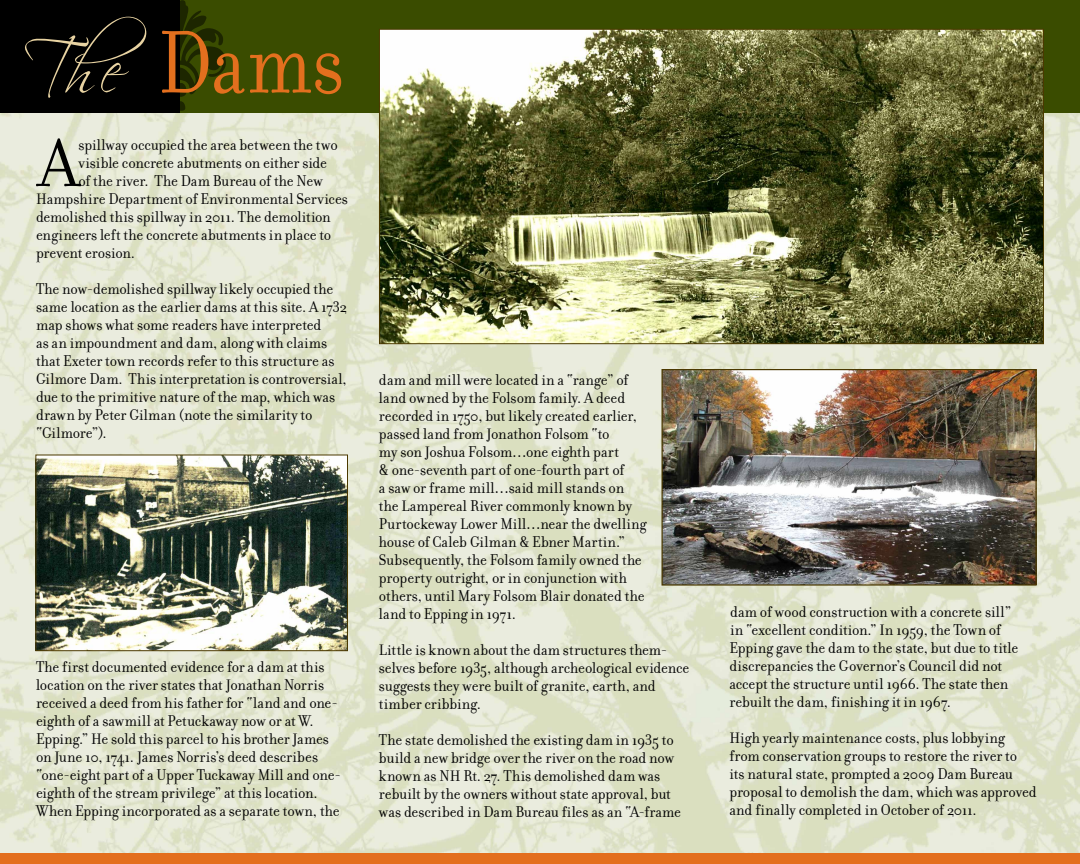
<style>
.page{position:relative;width:1080px;height:864px;background:#fff}
.page>*{position:absolute;margin:0;border:0;box-sizing:border-box;transform-origin:0 0}
.t1{font:95.85px "Filosofia";color:#e36f1e;scale:.86 1}
.t2{font:72.3px "Filosofia";color:#000;scale:.95 1}
.t3{font:16.5px/18px "Filosofia";color:#000;scale:.95 1}
.s1{font-family:"Scriptina";font-size:67.6px;color:#e8d3a2}
.s2{color:#000}
</style>
<div class="page">
<img style="left:0;top:113px;width:1080px;height:741px">
<div style="left:166px;top:0;width:914px;height:113px;background:#3a4c00"></div>
<div style="left:0;top:0;width:179px;height:113px;background:#000"></div>
<img style="left:381px;top:31px;width:661px;height:311px">
<img style="left:663px;top:371px;width:372px;height:213px">
<div style="left:661px;top:369px;width:376px;height:217px;border:1px solid #4b3900"></div>
<img style="left:37px;top:456px;width:309px;height:193px">
<div style="left:35px;top:454px;width:313px;height:197px;border:1px solid #4b3900"></div>
<div style="left:0;top:854px;width:1080px;height:10px;background:#e36f1e"></div>
<h1 class="t1" style="left:23px;top:10px;width:375px"><span class="s1">The</span><span class="s2">▲</span>Dams</h1>
<h2 class="t2" style="left:39px;top:124px;width:44px">A</h2>
<p class="t3" style="left:78px;top:136px;width:275px">spillway occupied the area between the two</p>
<p class="t3" style="left:78px;top:154px;width:263px">visible concrete abutments on either side</p>
<p class="t3" style="left:78px;top:172px;width:259px">of the river. The Dam Bureau of the New</p>
<p class="t3" style="left:36px;top:190px;width:330px">Hampshire Department of Environmental Services</p>
<p class="t3" style="left:36px;top:208px;width:312px">demolished this spillway in 2011. The demolition</p>
<p class="t3" style="left:36px;top:226px;width:312px">engineers left the concrete abutments in place to</p>
<p class="t3" style="left:36px;top:244px;width:106px">prevent erosion.</p>
<p class="t3" style="left:36px;top:280px;width:329px">The now-demolished spillway likely occupied the same location as the earlier dams at this site. A 1732 map shows what some readers have interpreted<br>as an impoundment and dam, along with claims that Exeter town records refer to this structure as Gilmore Dam. This interpretation is controversial, due to the primitive nature of the map, which was drawn by Peter Gilman (note the similarity to “Gilmore”).</p>
<p class="t3" style="left:36px;top:658px;width:323px">The first documented evidence for a dam at this location on the river states that Jonathan Norris received a deed from his father for “land and one&shy;eighth of a sawmill at Petuckaway now or at W.<br>Epping.” He sold this parcel to his brother James on June 10, 1741. James Norris’s deed describes “one-eight part of a Upper Tuckaway Mill and one&shy;eighth of the stream privilege” at this location.<br>When Epping incorporated as a separate town, the</p>
<p class="t3" style="left:379px;top:371px;width:283px">dam and mill were located in a “range” of land owned by the Folsom family. A deed recorded in 1750, but likely created earlier, passed land from Jonathon Folsom “to<br>my son Joshua Folsom…one eighth part<br>&amp; one-seventh part of one-fourth part of<br>a saw or frame mill…said mill stands on the Lampereal River commonly known by Purtockeway Lower Mill…near the dwelling house of Caleb Gilman &amp; Ebner Martin.” Subsequently, the Folsom family owned the property outright, or in conjunction with others, until Mary Folsom Blair donated the land to Epping in 1971.</p>
<p class="t3" style="left:379px;top:641px;width:328px">Little is known about the dam structures them&shy;selves before 1935, although archeological evidence suggests they were built of granite, earth, and timber cribbing.</p>
<p class="t3" style="left:379px;top:731px;width:320px">The state demolished the existing dam in 1935 to build a new bridge over the river on the road now known as NH Rt. 27. This demolished dam was rebuilt by the owners without state approval, but was described in Dam Bureau files as an “A-frame</p>
<p class="t3" style="left:730px;top:603px;width:306px">dam of wood construction with a concrete sill” in “excellent condition.” In 1959, the Town of Epping gave the dam to the state, but due to title discrepancies the Governor’s Council did not accept the structure until 1966. The state then rebuilt the dam, finishing it in 1967.</p>
<p class="t3" style="left:730px;top:729px;width:325px">High yearly maintenance costs, plus lobbying from conservation groups to restore the river to<br>its natural state, prompted a 2009 Dam Bureau proposal to demolish the dam, which was approved and finally completed in October of 2011.</p>
</div>
